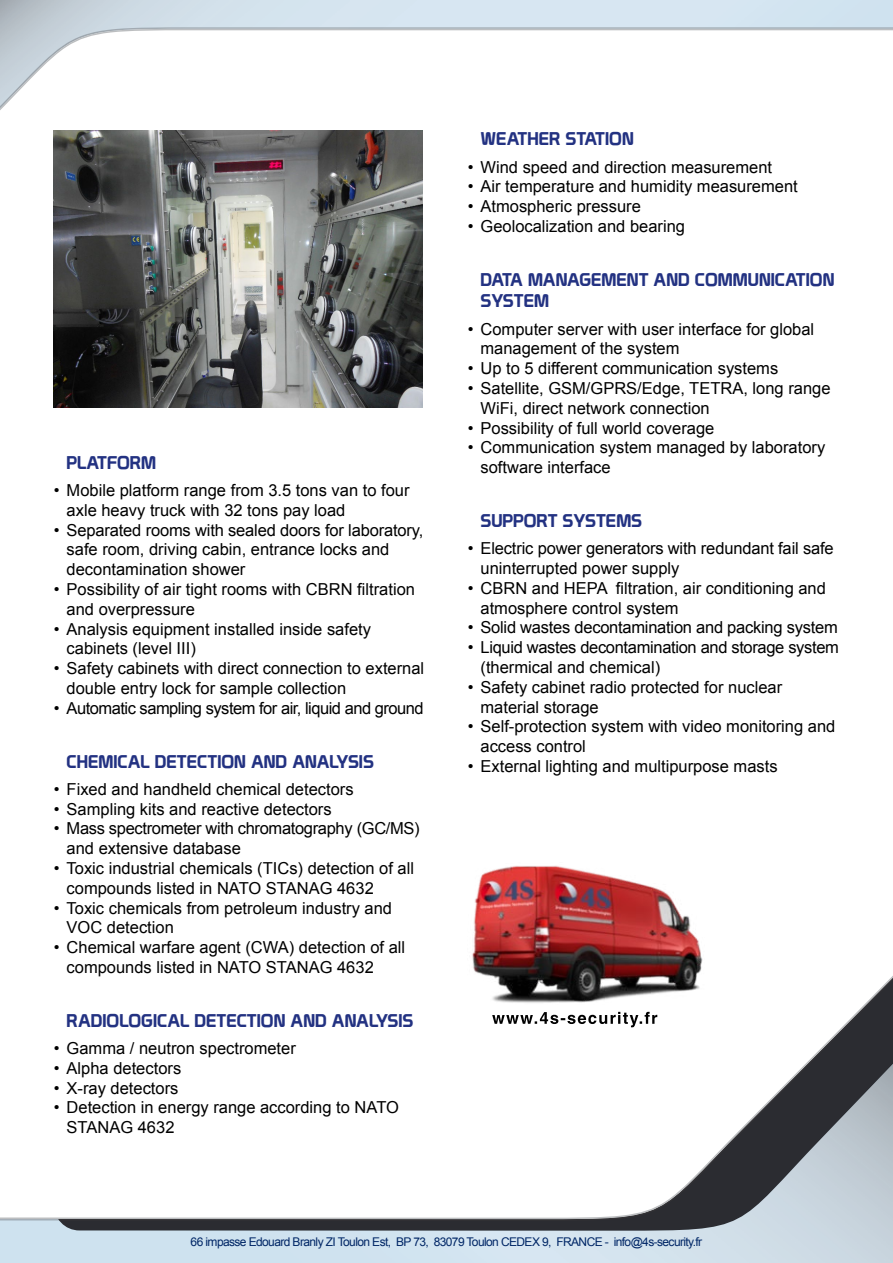
<style>
.page{position:relative;width:893px;height:1263px;background:#fff}
.page>*{position:absolute;margin:0;border:0;box-sizing:border-box;transform-origin:0 0}
.t1{font:18px/21.6px "Prototype";color:#233282}
.t2{font:16.5px/19.8px "Arial";color:#000}
.t3{font:16.5px/19.8px "Arial";letter-spacing:-.02em;color:#000}
.t4{font:16.5px "Arial";letter-spacing:-.03em;color:#000}
.t5{font:12px "Arial";letter-spacing:-.05em;color:#002666}
</style>
<div class="page">
<img style="left:0;top:1220px;width:893px;height:43px">
<svg style="left:54px;top:1220px;width:839px;height:10px;background:#4e5258"></svg>
<svg style="left:0;top:29px;width:893px;height:82px"></svg>
<svg style="left:0;top:976px;width:893px;height:243px"></svg>
<img style="left:54px;top:131px;width:368px;height:276px">
<svg style="left:492px;top:1012px;width:165px;height:15px"></svg>
<img style="left:468px;top:865px;width:275px;height:139px">
<p class="t1" style="left:67px;top:451px;width:91px">PLATFORM</p>
<p class="t2" style="left:67px;top:480px;width:344px;text-indent:-13px">• Mobile platform range from 3.5 tons van to four axle heavy truck with 32 tons pay load</p>
<p class="t2" style="left:67px;top:520px;width:358px;text-indent:-13px">• Separated rooms with sealed doors for laboratory, safe room, driving cabin, entrance locks and decontamination shower</p>
<p class="t2" style="left:67px;top:579px;width:350px;text-indent:-13px">• Possibility of air tight rooms with CBRN filtration and overpressure</p>
<p class="t2" style="left:67px;top:619px;width:306px;text-indent:-13px">• Analysis equipment installed inside safety cabinets (level III)</p>
<p class="t2" style="left:67px;top:659px;width:359px;text-indent:-13px">• Safety cabinets with direct connection to external double entry lock for sample collection</p>
<p class="t4" style="left:54px;top:697px;width:371px">• Automatic sampling system for air, liquid and ground</p>
<p class="t1" style="left:67px;top:750px;width:309px">CHEMICAL DETECTION AND ANALYSIS</p>
<p class="t2" style="left:54px;top:779px;width:301px">• Fixed and handheld chemical detectors</p>
<p class="t2" style="left:54px;top:799px;width:279px">• Sampling kits and reactive detectors</p>
<p class="t3" style="left:67px;top:819px;width:355px;text-indent:-13px">• Mass spectrometer with chromatography (GC/MS) and extensive database</p>
<p class="t2" style="left:67px;top:858px;width:349px;text-indent:-13px">• Toxic industrial chemicals (TICs) detection of all compounds listed in NATO STANAG 4632</p>
<p class="t2" style="left:67px;top:898px;width:327px;text-indent:-13px">• Toxic chemicals from petroleum industry and<br>VOC detection</p>
<p class="t2" style="left:67px;top:938px;width:340px;text-indent:-13px">• Chemical warfare agent (CWA) detection of all compounds listed in NATO STANAG 4632</p>
<p class="t1" style="left:67px;top:1009px;width:348px">RADIOLOGICAL DETECTION AND ANALYSIS</p>
<p class="t2" style="left:54px;top:1038px;width:244px">• Gamma / neutron spectrometer</p>
<p class="t2" style="left:54px;top:1058px;width:129px">• Alpha detectors</p>
<p class="t2" style="left:54px;top:1078px;width:126px">• X-ray detectors</p>
<p class="t2" style="left:67px;top:1098px;width:334px;text-indent:-13px">• Detection in energy range according to NATO<br>STANAG 4632</p>
<p class="t1" style="left:480px;top:128px;width:155px">WEATHER STATION</p>
<p class="t2" style="left:468px;top:157px;width:306px">• Wind speed and direction measurement</p>
<p class="t2" style="left:468px;top:177px;width:332px">• Air temperature and humidity measurement</p>
<p class="t2" style="left:468px;top:197px;width:175px">• Atmospheric pressure</p>
<p class="t2" style="left:468px;top:216px;width:219px">• Geolocalization and bearing</p>
<p class="t1" style="left:480px;top:268px;width:355px">DATA MANAGEMENT AND COMMUNICATION<br>SYSTEM</p>
<p class="t2" style="left:480px;top:319px;width:335px;text-indent:-13px">• Computer server with user interface for global management of the system</p>
<p class="t2" style="left:468px;top:359px;width:312px">• Up to 5 different communication systems</p>
<p class="t2" style="left:480px;top:378px;width:352px;text-indent:-13px">• Satellite, GSM/GPRS/Edge, TETRA, long range<br>WiFi, direct network connection</p>
<p class="t2" style="left:468px;top:418px;width:248px">• Possibility of full world coverage</p>
<p class="t2" style="left:480px;top:438px;width:346px;text-indent:-13px">• Communication system managed by laboratory software interface</p>
<p class="t1" style="left:480px;top:510px;width:163px">SUPPORT SYSTEMS</p>
<p class="t2" style="left:480px;top:539px;width:355px;text-indent:-13px">• Electric power generators with redundant fail safe uninterrupted power supply</p>
<p class="t2" style="left:480px;top:578px;width:347px;text-indent:-13px">• CBRN and HEPA filtration, air conditioning and atmosphere control system</p>
<p class="t2" style="left:468px;top:618px;width:372px">• Solid wastes decontamination and packing system</p>
<p class="t3" style="left:480px;top:638px;width:360px;text-indent:-13px">• Liquid wastes decontamination and storage system (thermical and chemical)</p>
<p class="t2" style="left:480px;top:677px;width:303px;text-indent:-13px">• Safety cabinet radio protected for nuclear material storage</p>
<p class="t2" style="left:480px;top:717px;width:356px;text-indent:-13px">• Self-protection system with video monitoring and access control</p>
<p class="t2" style="left:468px;top:756px;width:311px">• External lighting and multipurpose masts</p>
<p class="t5" style="left:191px;top:1234px;width:513px">66 impasse Edouard Branly ZI Toulon Est, BP 73, 83079 Toulon CEDEX 9, FRANCE - info@4s-security.fr</p>
</div>
